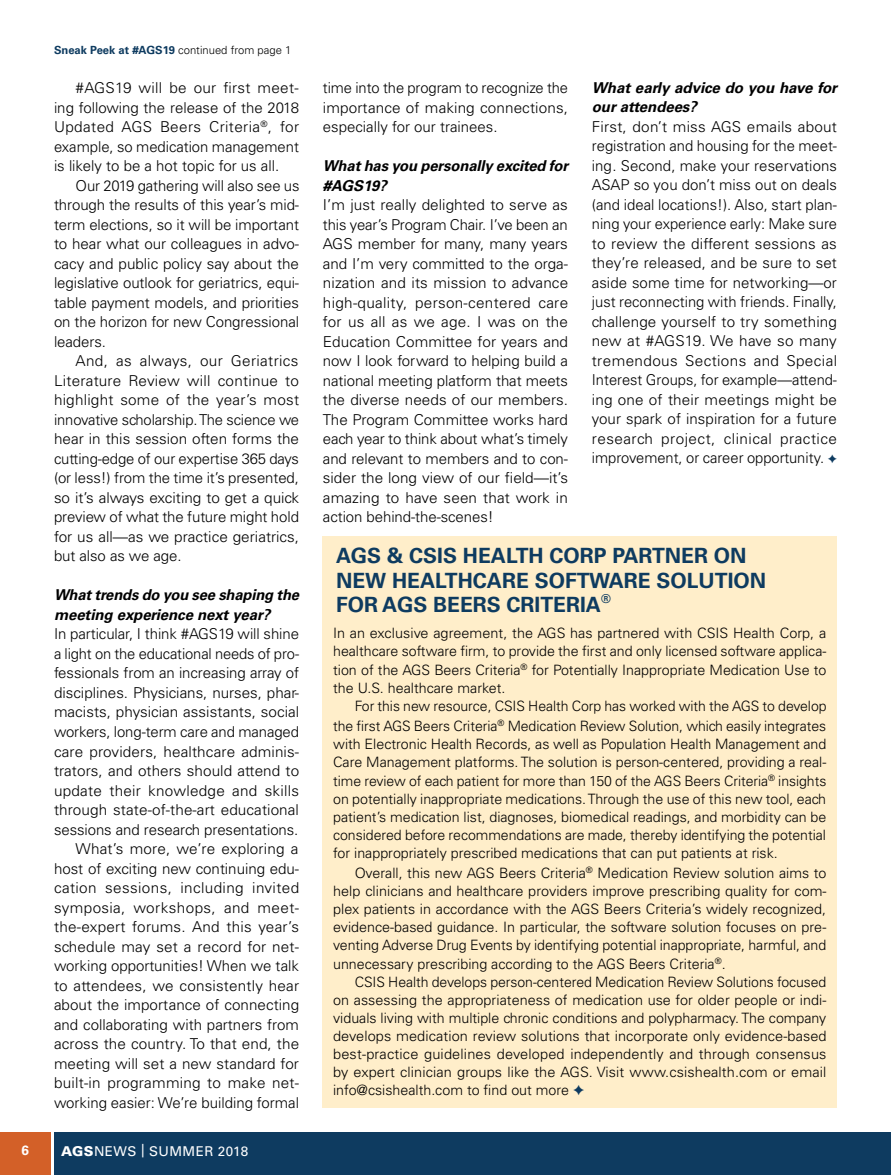
<style>
.page{position:relative;width:891px;height:1175px;background:#fff}
.page>*{position:absolute;margin:0;border:0;box-sizing:border-box;transform-origin:0 0}
.t1{font:700 21px/24px "Univers";color:#0e3b60}
.t2{font:300 15px/19.5px "Univers";color:#000;text-align:justify}
.t3{font:italic 700 15px/19.5px "Univers";letter-spacing:-.01em;color:#000}
.t4{font:300 14.25px/18px "Univers";color:#000}
.t5{font:13.5px "Univers";letter-spacing:.03em;color:#fff}
.t6{font:700 13.5px "Univers";color:#fff}
.t7{font:300 11.25px "Univers";color:#000}
.s1{font-weight:700;color:#0e3b60}
.s2{font-weight:900}
.s3{color:#0e3b60}
</style>
<div class="page">
<div style="left:54px;top:1132px;width:837px;height:42px;background:#0e3b60"></div>
<div style="left:0;top:1132px;width:51px;height:42px;background:#d36028"></div>
<div style="left:323px;top:536px;width:514px;height:571px;background:#ffeeca"></div>
<p class="t7" style="left:54px;top:43px;width:239px"><span class="s1">Sneak Peek at #AGS19</span> continued from page 1</p>
<p class="t2" style="left:54px;top:78px;width:247px;text-indent:22px">#AGS19 will be our first meet&shy;ing following the release of the 2018<br>Updated AGS Beers Criteria<sup>®</sup>, for example, so medication management is likely to be a hot topic for us all.</p>
<p class="t2" style="left:54px;top:176px;width:247px;text-indent:22px">Our 2019 gathering will also see us through the results of this year’s mid&shy;term elections, so it will be important to hear what our colleagues in advo&shy;cacy and public policy say about the legislative outlook for geriatrics, equi&shy;table payment models, and priorities on the horizon for new Congressional leaders.</p>
<p class="t2" style="left:54px;top:351px;width:247px;text-indent:22px">And, as always, our Geriatrics Literature Review will continue to highlight some of the year’s most innovative scholarship. The science we hear in this session often forms the cutting-edge of our expertise 365 days (or less!) from the time it’s presented, so it’s always exciting to get a quick preview of what the future might hold for us all—as we practice geriatrics, but also as we age.</p>
<p class="t3" style="left:54px;top:585px;width:247px">What trends do you see shaping the meeting experience next year?</p>
<p class="t2" style="left:54px;top:624px;width:247px;text-align:right">In particular, I think #AGS19 will shine a light on the educational needs of pro&shy;fessionals from an increasing array of disciplines. Physicians, nurses, phar&shy;macists, physician assistants, social workers, long-term care and managed care providers, healthcare adminis&shy;trators, and others should attend to update their knowledge and skills through state-of-the-art educational sessions and research presentations.<br>What’s more, we’re exploring a host of exciting new continuing edu&shy;cation sessions, including invited symposia, workshops, and meet&shy;the-expert forums. And this year’s schedule may set a record for net&shy;working opportunities! When we talk to attendees, we consistently hear about the importance of connecting and collaborating with partners from across the country. To that end, the meeting will set a new standard for built-in programming to make net&shy;working easier: We’re building formal</p>
<p class="t6" style="left:22px;top:1142px;width:9px">6</p>
<p class="t5" style="left:61px;top:1143px;width:189px"><span class="s2">AGS</span>NEWS | SUMMER 2018</p>
<p class="t2" style="left:323px;top:78px;width:247px">time into the program to recognize the importance of making connections, especially for our trainees.</p>
<p class="t3" style="left:323px;top:156px;width:247px">What has you personally excited for #AGS19?</p>
<p class="t2" style="left:323px;top:195px;width:247px">I’m just really delighted to serve as this year’s Program Chair. I’ve been an AGS member for many, many years and I’m very committed to the orga&shy;nization and its mission to advance high-quality, person-centered care for us all as we age. I was on the Education Committee for years and now I look forward to helping build a national meeting platform that meets the diverse needs of our members.<br>The Program Committee works hard each year to think about what’s timely and relevant to members and to con&shy;sider the long view of our field—it’s amazing to have seen that work in action behind-the-scenes!</p>
<p class="t3" style="left:592px;top:78px;width:247px">What early advice do you have for our attendees?</p>
<p class="t2" style="left:592px;top:116px;width:247px">First, don’t miss AGS emails about registration and housing for the meet&shy;ing. Second, make your reservations ASAP so you don’t miss out on deals (and ideal locations!). Also, start plan&shy;ning your experience early: Make sure to review the different sessions as they’re released, and be sure to set aside some time for networking—or just reconnecting with friends. Finally, challenge yourself to try something new at #AGS19. We have so many tremendous Sections and Special Interest Groups, for example—attend&shy;ing one of their meetings might be your spark of inspiration for a future research project, clinical practice improvement, or career opportunity. <span class="s3">✦</span></p>
<h1 class="t1" style="left:336px;top:544px;width:432px">AGS &amp; CSIS HEALTH CORP PARTNER ON<br>NEW HEALTHCARE SOFTWARE SOLUTION<br>FOR AGS BEERS CRITERIA<sup>®</sup></h1>
<p class="t4" style="left:333px;top:623px;width:495px">In an exclusive agreement, the AGS has partnered with CSIS Health Corp, a healthcare software firm, to provide the first and only licensed software applica-</p>
<p class="t4" style="left:333px;top:661px;width:495px">tion of the AGS Beers Criteria<sup>®</sup> for Potentially Inappropriate Medication Use to the U.S. healthcare market.</p>
<p class="t4" style="left:333px;top:696px;width:495px;line-height:19.5px;text-align:right">For this new resource, CSIS Health Corp has worked with the AGS to develop the first AGS Beers Criteria<sup>®</sup> Medication Review Solution, which easily integrates</p>
<p class="t4" style="left:333px;top:734px;width:495px">with Electronic Health Records, as well as Population Health Management and<br>Care Management platforms. The solution is person-centered, providing a real-</p>
<p class="t4" style="left:333px;top:772px;width:495px;text-align:justify">time review of each patient for more than 150 of the AGS Beers Criteria<sup>®</sup> insights on potentially inappropriate medications. Through the use of this new tool, each patient’s medication list, diagnoses, biomedical readings, and morbidity can be considered before recommendations are made, thereby identifying the potential for inappropriately prescribed medications that can put patients at risk.</p>
<p class="t4" style="left:333px;top:863px;width:495px;text-align:justify;text-indent:22px">Overall, this new AGS Beers Criteria<sup>®</sup> Medication Review solution aims to help clinicians and healthcare providers improve prescribing quality for com&shy;plex patients in accordance with the AGS Beers Criteria’s widely recognized, evidence-based guidance. In particular, the software solution focuses on pre&shy;venting Adverse Drug Events by identifying potential inappropriate, harmful, and</p>
<p class="t4" style="left:333px;top:955px;width:394px">unnecessary prescribing according to the AGS Beers Criteria<sup>®</sup>.</p>
<p class="t4" style="left:355px;top:973px;width:473px">CSIS Health develops person-centered Medication Review Solutions focused</p>
<p class="t4" style="left:333px;top:991px;width:495px">on assessing the appropriateness of medication use for older people or indi-</p>
<p class="t4" style="left:333px;top:1009px;width:495px">viduals living with multiple chronic conditions and polypharmacy. The company</p>
<p class="t4" style="left:333px;top:1027px;width:495px">develops medication review solutions that incorporate only evidence-based</p>
<p class="t4" style="left:333px;top:1045px;width:495px">best-practice guidelines developed independently and through consensus</p>
<p class="t4" style="left:333px;top:1063px;width:495px">by expert clinician groups like the AGS. Visit www.csishealth.com or email</p>
<p class="t4" style="left:333px;top:1081px;width:253px">info@csishealth.com to find out more <span class="s3">✦</span></p>
</div>
